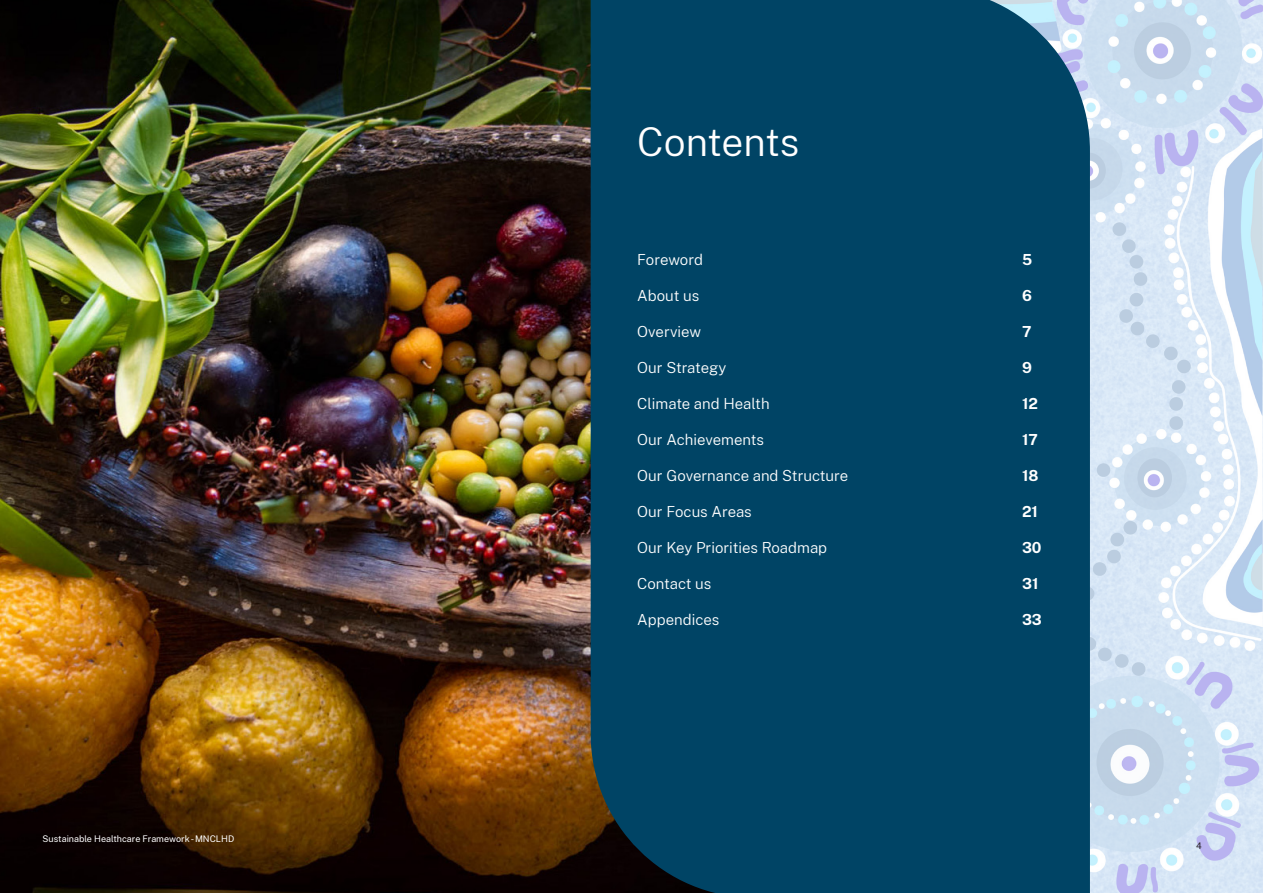
<style>
.page{position:relative;width:1263px;height:893px;background:#fff}
.page>*{position:absolute;margin:0;border:0;box-sizing:border-box;transform-origin:0 0}
.Heading_2{font:300 39px "Public Sans";color:#fff}
.t1{font:300 15px "Public Sans";color:#fff}
.t2{font:700 15px "Public Sans";color:#fff}
.t3{font:9px "Public Sans";color:#fff}
.t4{font:9px "Public Sans";color:#231f20}
</style>
<div class="page">
<img style="left:1090px;top:0;width:173px;height:893px">
<img style="left:0;top:0;width:591px;height:893px">
<div style="left:591px;top:0;width:499px;height:893px;background:#004465"></div>
<p class="t3" style="left:43px;top:833px;width:193px">Sustainable Healthcare Framework - MNCLHD</p>
<p class="Heading_2" style="left:637px;top:115px;width:164px">Contents</p>
<p class="t1" style="left:637px;top:250px;width:67px">Foreword</p>
<p class="t1" style="left:637px;top:286px;width:64px">About us</p>
<p class="t1" style="left:637px;top:322px;width:65px">Overview</p>
<p class="t1" style="left:637px;top:358px;width:91px">Our Strategy</p>
<p class="t1" style="left:637px;top:394px;width:134px">Climate and Health</p>
<p class="t1" style="left:637px;top:430px;width:128px">Our Achievements</p>
<p class="t1" style="left:637px;top:466px;width:213px">Our Governance and Structure</p>
<p class="t1" style="left:637px;top:502px;width:116px">Our Focus Areas</p>
<p class="t1" style="left:637px;top:538px;width:191px">Our Key Priorities Roadmap</p>
<p class="t1" style="left:637px;top:574px;width:76px">Contact us</p>
<p class="t1" style="left:637px;top:610px;width:84px">Appendices</p>
<p class="t2" style="left:1022px;top:249px;width:12px">5</p>
<p class="t2" style="left:1022px;top:285px;width:11px">6</p>
<p class="t2" style="left:1022px;top:321px;width:11px">7</p>
<p class="t2" style="left:1022px;top:357px;width:11px">9</p>
<p class="t2" style="left:1022px;top:393px;width:17px">12</p>
<p class="t2" style="left:1022px;top:429px;width:17px">17</p>
<p class="t2" style="left:1022px;top:465px;width:18px">18</p>
<p class="t2" style="left:1022px;top:501px;width:17px">21</p>
<p class="t2" style="left:1022px;top:537px;width:21px">30</p>
<p class="t2" style="left:1022px;top:573px;width:18px">31</p>
<p class="t2" style="left:1022px;top:609px;width:21px">33</p>
<p class="t4" style="left:1196px;top:839px;width:7px">4</p>
</div>
